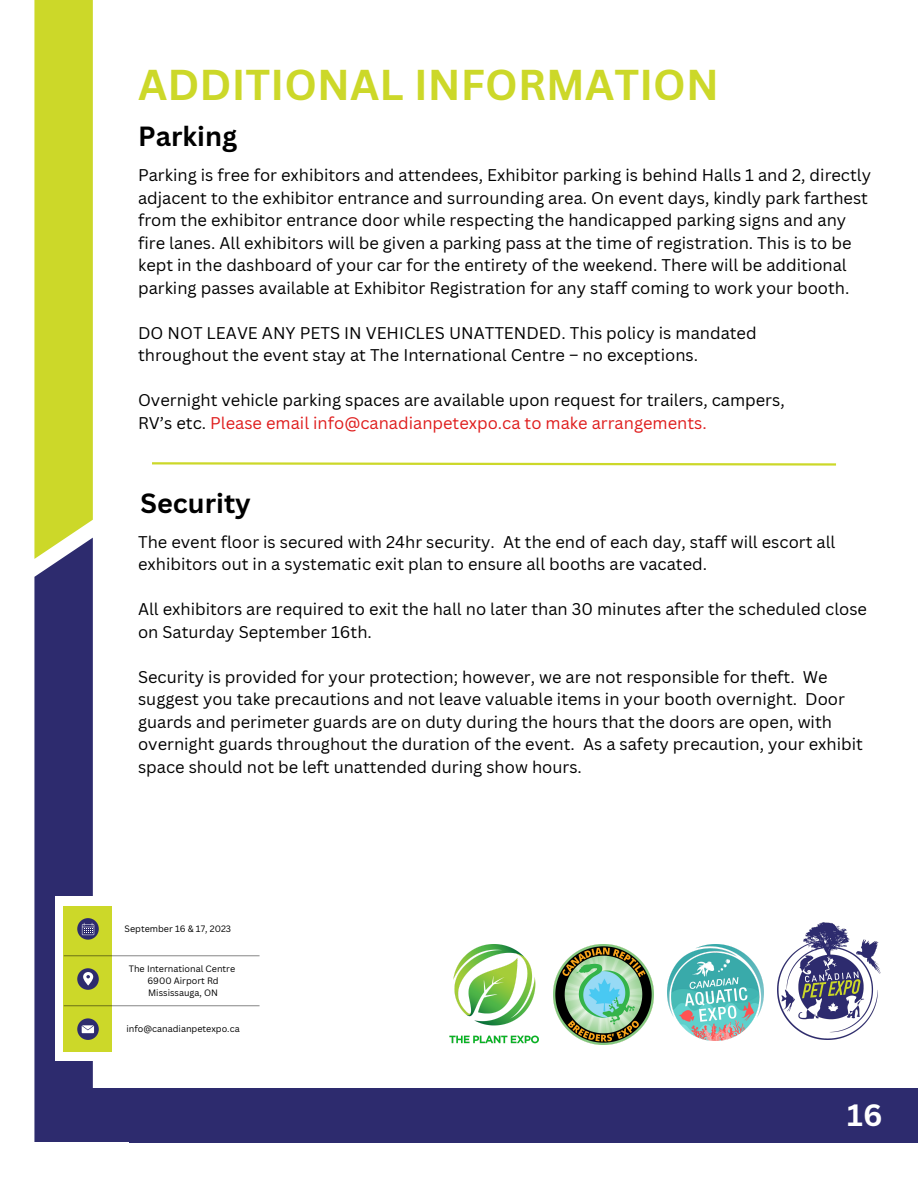
<style>
.page{position:relative;width:918px;height:1188px;background:#fff}
.page>*{position:absolute;margin:0;border:0;box-sizing:border-box;transform-origin:0 0}
.t1{font:700 42px "Canva Sans";letter-spacing:.005em;color:#ccd829}
.t2{font:700 30px "Canva Sans";color:#fff}
.t3{font:700 27px "Canva Sans";color:#000}
.t4{font:16.5px/22.5px "Canva Sans";color:#000}
.t5{font:16.5px "Canva Sans";color:#df1c1c}
.t6{font:9px "Canva Sans";color:#000}
.s1{color:#000}
</style>
<div class="page">
<div style="left:42px;top:1088px;width:876px;height:55px;background:#2d2b6e"></div>
<div style="left:64px;top:907px;width:48px;height:145px;background:#ccd829"></div>
<svg style="left:77px;top:918px;width:22px;height:22px"></svg>
<svg style="left:77px;top:968px;width:22px;height:22px"></svg>
<svg style="left:77px;top:1018px;width:22px;height:22px"></svg>
<svg style="left:35px;top:0;width:59px;height:1143px;background:#8c9153"></svg>
<hr style="left:64px;top:955px;width:196px;height:1px;background:#000">
<hr style="left:64px;top:1005px;width:196px;height:1px;background:#000">
<img style="left:450px;top:944px;width:89px;height:100px">
<img style="left:778px;top:923px;width:102px;height:117px">
<img style="left:553px;top:945px;width:100px;height:100px">
<img style="left:668px;top:945px;width:95px;height:95px">
<svg style="left:152px;top:462px;width:684px;height:4px"></svg>
<p class="t1" style="left:138px;top:56px;width:582px">ADDITIONAL INFORMATION</p>
<p class="t3" style="left:138px;top:117px;width:100px">Parking</p>
<p class="t4" style="left:138px;top:164px;width:735px">Parking is free for exhibitors and attendees, Exhibitor parking is behind Halls 1 and 2, directly adjacent to the exhibitor entrance and surrounding area. On event days, kindly park farthest from the exhibitor entrance door while respecting the handicapped parking signs and any fire lanes. All exhibitors will be given a parking pass at the time of registration. This is to be kept in the dashboard of your car for the entirety of the weekend. There will be additional parking passes available at Exhibitor Registration for any staff coming to work your booth.</p>
<p class="t4" style="left:138px;top:321px;width:620px">DO NOT LEAVE ANY PETS IN VEHICLES UNATTENDED. This policy is mandated</p>
<p class="t4" style="left:138px;top:344px;width:562px">throughout the event stay at The International Centre – no exceptions.</p>
<p class="t4" style="left:138px;top:389px;width:648px">Overnight vehicle parking spaces are available upon request for trailers, campers,</p>
<p class="t5" style="left:138px;top:411px;width:570px"><span class="s1">RV’s etc.</span> Please email info@canadianpetexpo.ca to make arrangements.</p>
<p class="t3" style="left:141px;top:484px;width:112px">Security</p>
<p class="t4" style="left:138px;top:530px;width:699px">The event floor is secured with 24hr security. At the end of each day, staff will escort all exhibitors out in a systematic exit plan to ensure all booths are vacated.</p>
<p class="t4" style="left:138px;top:598px;width:730px">All exhibitors are required to exit the hall no later than 30 minutes after the scheduled close on Saturday September 16th.</p>
<p class="t4" style="left:138px;top:665px;width:726px">Security is provided for your protection; however, we are not responsible for theft. We suggest you take precautions and not leave valuable items in your booth overnight. Door guards and perimeter guards are on duty during the hours that the doors are open, with overnight guards throughout the duration of the event. As a safety precaution, your exhibit space should not be left unattended during show hours.</p>
<p class="t6" style="left:125px;top:922px;width:108px">September 16 &amp; 17, 2023</p>
<p class="t6" style="left:129px;top:962px;width:108px">The International Centre</p>
<p class="t6" style="left:147px;top:974px;width:73px">6900 Airport Rd</p>
<p class="t6" style="left:148px;top:986px;width:71px">Mississauga, ON</p>
<p class="t6" style="left:127px;top:1023px;width:115px">info@canadianpetexpo.ca</p>
<p class="t2" style="left:847px;top:1094px;width:37px">16</p>
</div>
